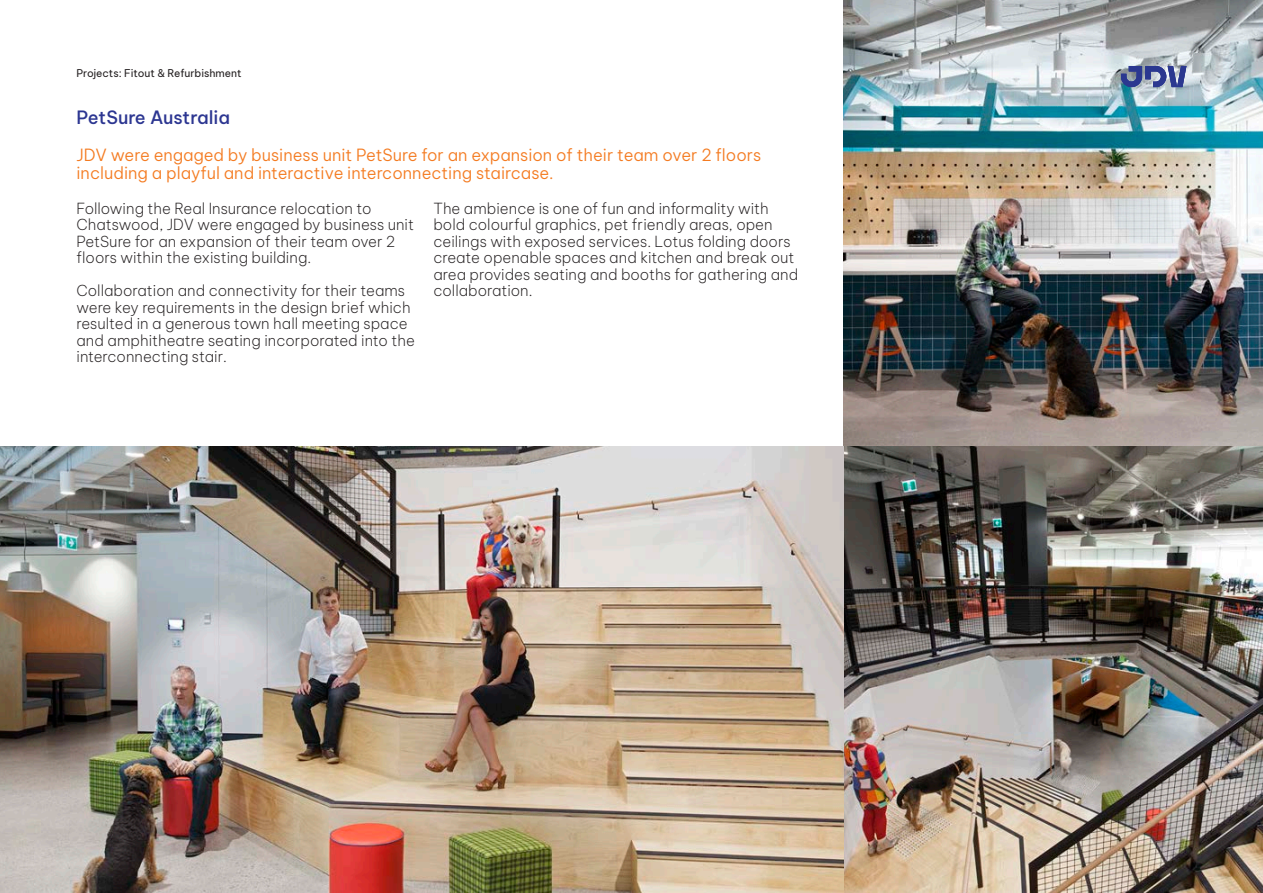
<style>
.page{position:relative;width:1263px;height:893px;background:#fff}
.page>*{position:absolute;margin:0;border:0;box-sizing:border-box;transform-origin:0 0}
.t1{font:500 18px "Be Vietnam Pro";color:#2c3691}
.t2{font:300 16.5px/18px "Be Vietnam Pro";color:#f47b21}
.t3{font:200 15px/16.5px "Be Vietnam Pro";color:#231f20}
.t4{font:10.5px "Be Vietnam Pro";color:#231f20}
</style>
<div class="page">
<img style="left:843px;top:0;width:420px;height:893px">
<img style="left:0;top:446px;width:843px;height:447px">
<svg style="left:1121px;top:66px;width:65px;height:21px"></svg>
<p class="t4" style="left:77px;top:64px;width:166px">Projects: Fitout &amp; Refurbishment</p>
<p class="t1" style="left:77px;top:103px;width:155px">PetSure Australia</p>
<p class="t2" style="left:77px;top:144px;width:686px">JDV were engaged by business unit PetSure for an expansion of their team over 2 floors including a playful and interactive interconnecting staircase.</p>
<p class="t3" style="left:77px;top:199px;width:339px">Following the Real Insurance relocation to Chatswood, JDV were engaged by business unit PetSure for an expansion of their team over 2 floors within the existing building.</p>
<p class="t3" style="left:77px;top:281px;width:340px">Collaboration and connectivity for their teams were key requirements in the design brief which resulted in a generous town hall meeting space and amphitheatre seating incorporated into the interconnecting stair.</p>
<p class="t3" style="left:433px;top:199px;width:366px">The ambience is one of fun and informality with bold colourful graphics, pet friendly areas, open ceilings with exposed services. Lotus folding doors create openable spaces and kitchen and break out area provides seating and booths for gathering and collaboration.</p>
</div>
